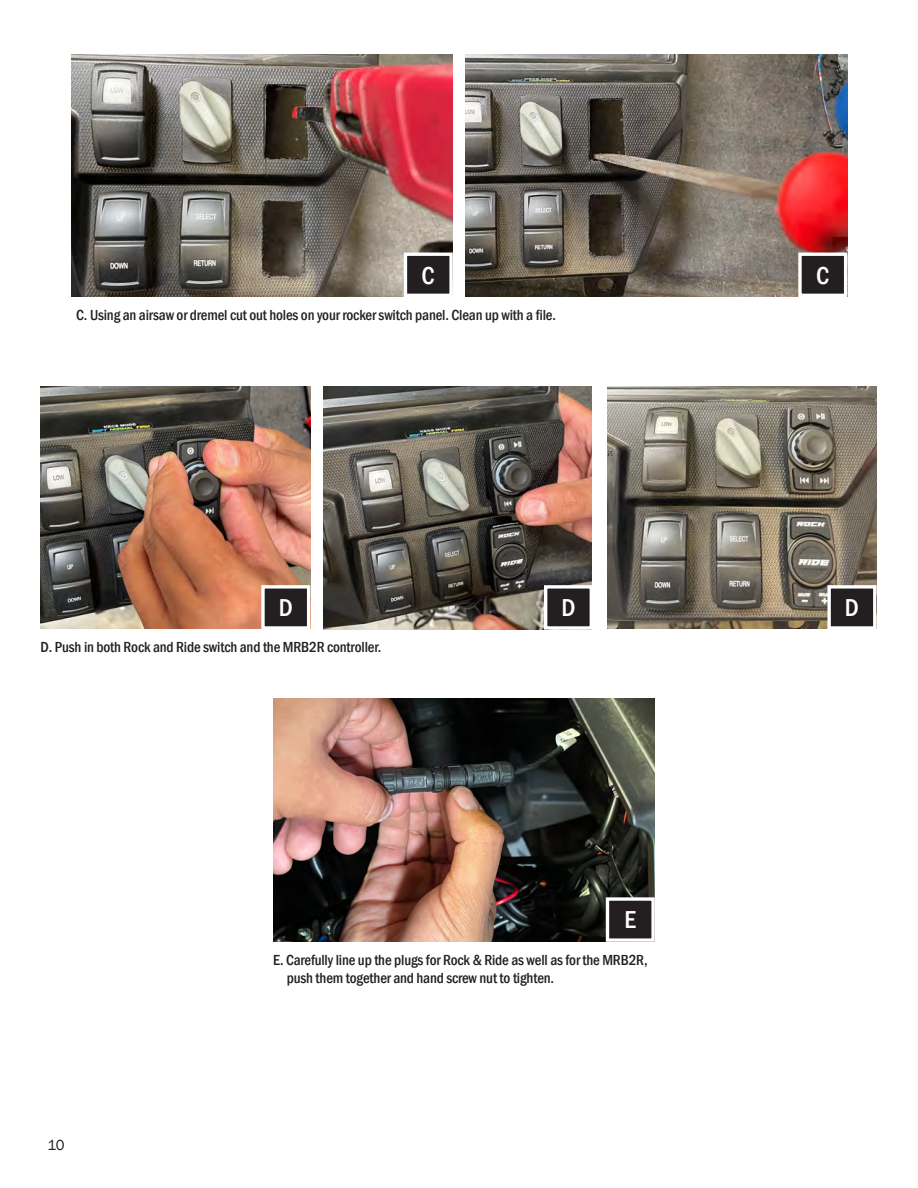
<style>
.page{position:relative;width:918px;height:1188px;background:#fff}
.page>*{position:absolute;margin:0;border:0;box-sizing:border-box;transform-origin:0 0}
.t1{font:500 condensed 25.2px "Franklin Gothic";color:#fff}
.t2{font:500 condensed 15px/18px "Franklin Gothic";letter-spacing:-.01em;color:#231f20}
.t3{font:15px "Franklin Gothic";color:#231f20}
</style>
<div class="page">
<img style="left:71px;top:54px;width:382px;height:243px">
<img style="left:466px;top:54px;width:381px;height:243px">
<svg style="left:402px;top:251px;width:51px;height:46px"></svg>
<svg style="left:797px;top:251px;width:51px;height:46px"></svg>
<img style="left:273px;top:699px;width:382px;height:243px">
<svg style="left:604px;top:896px;width:51px;height:46px"></svg>
<img style="left:608px;top:387px;width:268px;height:242px">
<img style="left:323px;top:387px;width:268px;height:243px">
<img style="left:40px;top:387px;width:270px;height:242px">
<svg style="left:260px;top:584px;width:51px;height:45px"></svg>
<svg style="left:542px;top:584px;width:50px;height:46px"></svg>
<svg style="left:826px;top:584px;width:51px;height:45px"></svg>
<h1 class="t1" style="left:422px;top:259px;width:15px">C</h1>
<h1 class="t1" style="left:816px;top:259px;width:15px">C</h1>
<p class="t2" style="left:76px;top:306px;width:481px">C. Using an airsaw or dremel cut out holes on your rocker switch panel. Clean up with a file.</p>
<h1 class="t1" style="left:279px;top:591px;width:16px">D</h1>
<p class="t2" style="left:40px;top:638px;width:342px">D. Push in both Rock and Ride switch and the MRB2R controller.</p>
<h1 class="t1" style="left:561px;top:591px;width:16px">D</h1>
<h1 class="t1" style="left:845px;top:591px;width:16px">D</h1>
<p class="t3" style="left:48px;top:1136px;width:19px">10</p>
<h1 class="t1" style="left:625px;top:903px;width:13px">E</h1>
<p class="t2" style="left:287px;top:950px;width:362px;text-indent:-14px">E. Carefully line up the plugs for Rock &amp; Ride as well as for the MRB2R, push them together and hand screw nut to tighten.</p>
</div>
